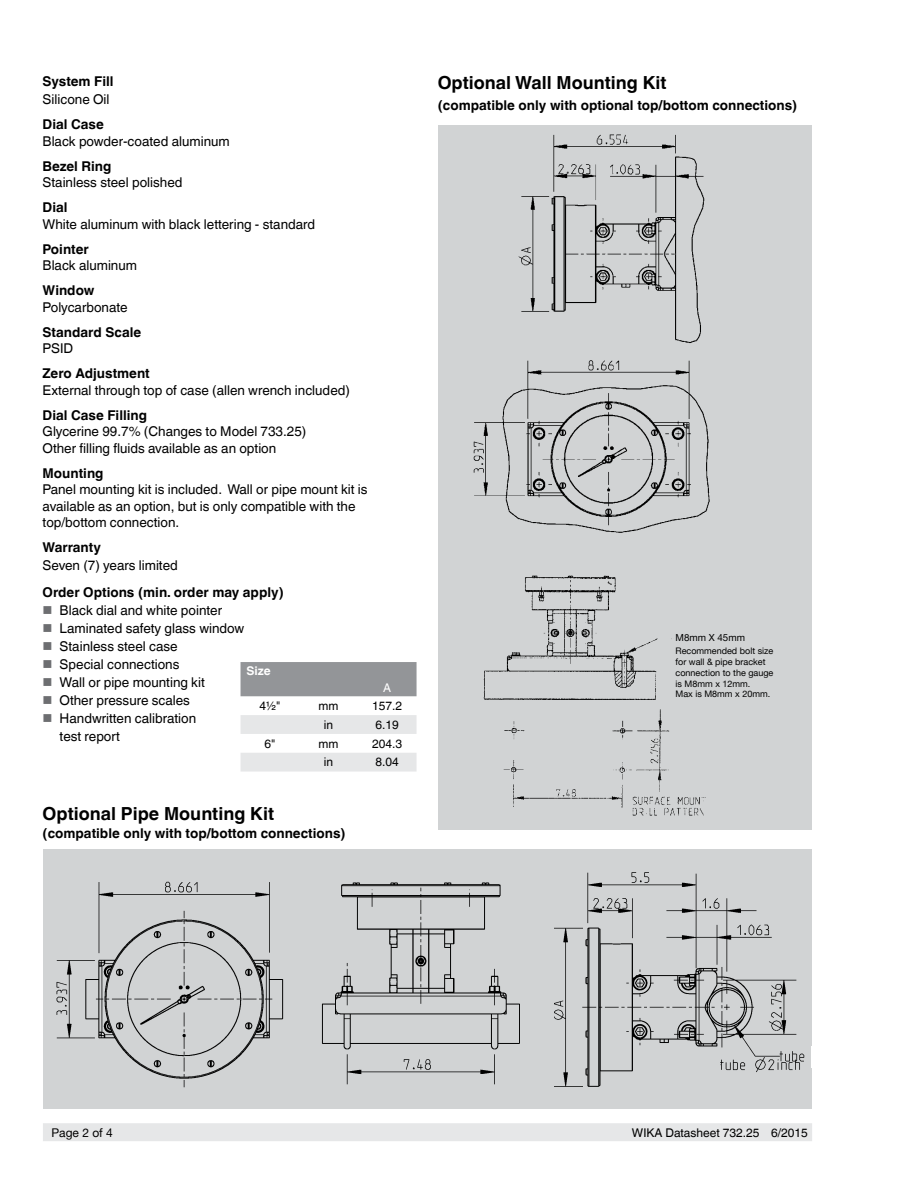
<style>
.page{position:relative;width:918px;height:1188px;background:#fff}
.page>*{position:absolute;margin:0;border:0;box-sizing:border-box;transform-origin:0 0}
.WIKA_DS_Subline{font:700 18px "Helvetica World";color:#000}
.WIKA_DS_Flow_text{font:13.5px/16.5px "Helvetica World";color:#000}
.WIKA_DS_Between_head{font:700 13.5px "Helvetica World";color:#000}
.WIKA_DS_Subline-2{font:700 13.5px "Helvetica World";color:#000}
.DS_Spaces{font:700 13.5px "Helvetica World";color:#000}
.WIKA_DS_Flow_text-2{font:700 13.5px "Helvetica World";color:#000}
.WIKA_DS_Diagram_insc{font:12px "Helvetica World";color:#000}
.t1{font:12px "Helvetica Neue";color:#000}
.t2{font:700 12px "Helvetica World";color:#fff}
.t3{font:12px "Helvetica World";color:#fff}
.WIKA_DS_Subline-3{font:9.75px "Helvetica Neue";color:#000}
.WIKA_DS_Subline-4{font:9px/10.8px "Helvetica Neue";color:#000}
.s1{color:#6d6e71}
</style>
<div class="page">
<div style="left:43px;top:849px;width:769px;height:260px;background:#d1d3d4"></div>
<img style="left:56px;top:881px;width:228px;height:206px">
<img style="left:321px;top:882px;width:199px;height:203px">
<div style="left:438px;top:125px;width:374px;height:705px;background:#d1d3d4"></div>
<img style="left:473px;top:134px;width:237px;height:682px">
<div style="left:674px;top:617px;width:111px;height:89px;background:#d1d3d4"></div>
<img style="left:554px;top:872px;width:258px;height:215px">
<img style="left:720px;top:1052px;width:82px;height:25px">
<div style="left:43px;top:1123px;width:769px;height:18px;background:#e6e7e8"></div>
<div style="left:241px;top:662px;width:176px;height:34px;background:#939598"></div>
<svg style="left:241px;top:715px;width:176px;height:57px"></svg>
<p class="WIKA_DS_Between_head" style="left:43px;top:74px;width:73px">System Fill</p>
<p class="WIKA_DS_Flow_text" style="left:43px;top:91px;width:68px">Silicone Oil</p>
<p class="WIKA_DS_Between_head" style="left:43px;top:117px;width:63px">Dial Case</p>
<p class="WIKA_DS_Flow_text" style="left:43px;top:133px;width:189px">Black powder-coated aluminum</p>
<p class="DS_Spaces" style="left:43px;top:158px;width:70px">Bezel Ring</p>
<p class="WIKA_DS_Flow_text" style="left:43px;top:174px;width:141px">Stainless steel polished</p>
<p class="DS_Spaces" style="left:43px;top:200px;width:26px">Dial</p>
<p class="WIKA_DS_Flow_text" style="left:43px;top:216px;width:274px">White aluminum with black lettering - standard</p>
<p class="WIKA_DS_Flow_text-2" style="left:43px;top:241px;width:48px">Pointer</p>
<p class="WIKA_DS_Flow_text" style="left:43px;top:257px;width:96px">Black aluminum</p>
<p class="WIKA_DS_Between_head" style="left:43px;top:283px;width:53px">Window</p>
<p class="WIKA_DS_Flow_text" style="left:43px;top:299px;width:87px">Polycarbonate</p>
<p class="WIKA_DS_Between_head" style="left:43px;top:324px;width:100px">Standard Scale</p>
<p class="WIKA_DS_Flow_text" style="left:43px;top:340px;width:32px">PSID</p>
<p class="WIKA_DS_Between_head" style="left:43px;top:366px;width:109px">Zero Adjustment</p>
<p class="WIKA_DS_Flow_text" style="left:43px;top:382px;width:309px">External through top of case (allen wrench included)</p>
<p class="WIKA_DS_Between_head" style="left:43px;top:407px;width:106px">Dial Case Filling</p>
<p class="WIKA_DS_Flow_text" style="left:43px;top:423px;width:265px">Glycerine 99.7% (Changes to Model 733.25)</p>
<p class="WIKA_DS_Flow_text" style="left:43px;top:440px;width:235px">Other filling fluids available as an option</p>
<p class="WIKA_DS_Between_head" style="left:43px;top:465px;width:63px">Mounting</p>
<p class="WIKA_DS_Flow_text" style="left:43px;top:481px;width:326px">Panel mounting kit is included. Wall or pipe mount kit is available as an option, but is only compatible with the top/bottom connection.</p>
<p class="WIKA_DS_Between_head" style="left:43px;top:540px;width:60px">Warranty</p>
<p class="WIKA_DS_Flow_text" style="left:43px;top:557px;width:137px">Seven (7) years limited</p>
<p class="WIKA_DS_Between_head" style="left:43px;top:584px;width:243px">Order Options (min. order may apply)</p>
<p class="WIKA_DS_Flow_text" style="left:43px;top:602px;width:181px"><span class="s1">■</span> Black dial and white pointer</p>
<p class="WIKA_DS_Flow_text" style="left:43px;top:620px;width:203px"><span class="s1">■</span> Laminated safety glass window</p>
<p class="WIKA_DS_Flow_text" style="left:43px;top:638px;width:137px"><span class="s1">■</span> Stainless steel case</p>
<p class="WIKA_DS_Flow_text" style="left:43px;top:656px;width:138px"><span class="s1">■</span> Special connections</p>
<p class="WIKA_DS_Flow_text" style="left:43px;top:674px;width:164px"><span class="s1">■</span> Wall or pipe mounting kit</p>
<p class="WIKA_DS_Flow_text" style="left:43px;top:692px;width:149px"><span class="s1">■</span> Other pressure scales</p>
<p class="WIKA_DS_Flow_text" style="left:60px;top:709px;width:138px;line-height:18px;text-indent:-17px"><span class="s1">■</span> Handwritten calibration test report</p>
<p class="t2" style="left:247px;top:664px;width:26px">Size</p>
<p class="t3" style="left:383px;top:681px;width:10px">A</p>
<p class="WIKA_DS_Diagram_insc" style="left:259px;top:699px;width:22px">4½"</p>
<p class="WIKA_DS_Diagram_insc" style="left:319px;top:699px;width:21px">mm</p>
<p class="WIKA_DS_Diagram_insc" style="left:372px;top:699px;width:32px">157.2</p>
<p class="WIKA_DS_Diagram_insc" style="left:324px;top:718px;width:11px">in</p>
<p class="WIKA_DS_Diagram_insc" style="left:376px;top:718px;width:25px">6.19</p>
<p class="WIKA_DS_Diagram_insc" style="left:264px;top:736px;width:12px">6"</p>
<p class="WIKA_DS_Diagram_insc" style="left:319px;top:736px;width:21px">mm</p>
<p class="WIKA_DS_Diagram_insc" style="left:372px;top:736px;width:32px">204.3</p>
<p class="WIKA_DS_Diagram_insc" style="left:324px;top:755px;width:11px">in</p>
<p class="WIKA_DS_Diagram_insc" style="left:376px;top:755px;width:25px">8.04</p>
<p class="WIKA_DS_Subline" style="left:43px;top:803px;width:233px">Optional Pipe Mounting Kit</p>
<p class="WIKA_DS_Subline-2" style="left:43px;top:825px;width:304px">(compatible only with top/bottom connections)</p>
<p class="WIKA_DS_Subline" style="left:438px;top:73px;width:230px">Optional Wall Mounting Kit</p>
<p class="WIKA_DS_Subline-2" style="left:438px;top:98px;width:361px">(compatible only with optional top/bottom connections)</p>
<p class="WIKA_DS_Subline-3" style="left:676px;top:631px;width:71px">M8mm X 45mm</p>
<p class="WIKA_DS_Subline-4" style="left:676px;top:646px;width:99px">Recommended bolt size for wall &amp; pipe bracket connection to the gauge is M8mm x 12mm.<br>Max is M8mm x 20mm.</p>
<p class="t1" style="left:51px;top:1126px;width:63px">Page 2 of 4</p>
<p class="WIKA_DS_Diagram_insc" style="left:632px;top:1125px;width:177px">WIKA Datasheet 732.25 6/2015</p>
</div>
